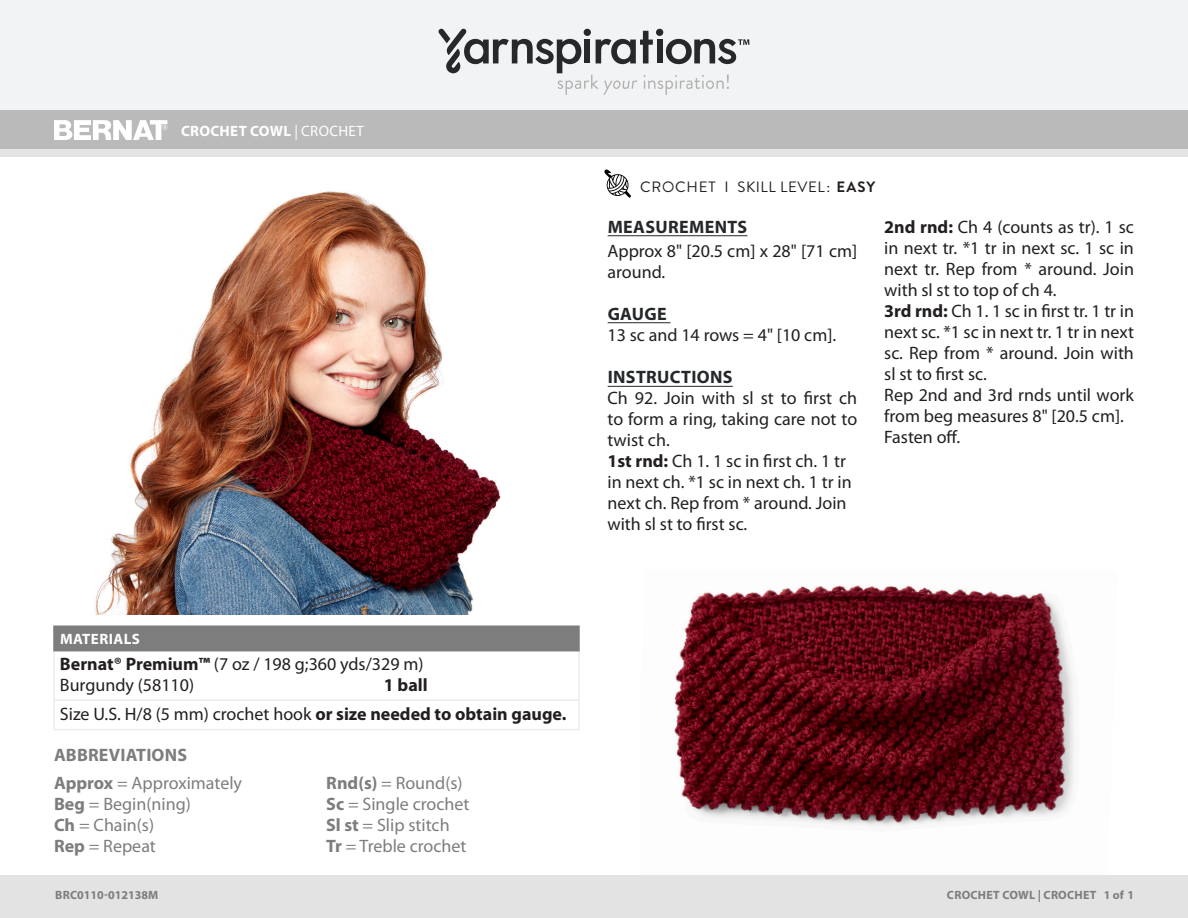
<style>
.page{position:relative;width:1188px;height:918px;background:#fff}
.page>*{position:absolute;margin:0;border:0;box-sizing:border-box;transform-origin:0 0}
.Head{font:18px/21px "Myriad Pro";color:#231f20}
.t1{font:18px "Myriad Pro";color:#7d7d7d}
.Head-2{font:700 18px "Myriad Pro";letter-spacing:.02em;color:#24282a}
.Body{font:18px "Myriad Pro";color:#231f20}
.Abbreviations_Head{font:700 18px "Myriad Pro";letter-spacing:.01em;color:#7d7d7d}
.t2{font:700 18px "Myriad Pro";color:#231f20}
.Skill_Level{font:15px "Brandon Grotesque";letter-spacing:.035em;color:#231f20}
.Pattern_Title{font:700 15px "Myriad Pro";letter-spacing:.02em;color:#fff}
.Materials_Head{font:700 15px "Myriad Pro";letter-spacing:.03em;color:#fff}
.t3{font:700 12px "Myriad Pro";letter-spacing:.015em;color:#7d7d7d}
.s1{font-weight:400}
.s2{font-weight:700}
</style>
<div class="page">
<div style="left:0;top:875px;width:1188px;height:43px;background:#e4e3e3"></div>
<div style="left:0;top:149px;width:1188px;height:9px;background:#e4e3e3"></div>
<div style="left:0;top:0;width:1188px;height:111px;background:#f2f3f4"></div>
<div style="left:0;top:111px;width:1188px;height:38px;background:#bbbaba"></div>
<div style="left:54px;top:626px;width:525px;height:25px;background:#7d7d7d"></div>
<hr style="left:53px;top:651px;width:2px;height:48px;background:#eaeced">
<hr style="left:578px;top:651px;width:2px;height:48px;background:#eaeced">
<hr style="left:53px;top:701px;width:2px;height:28px;background:#eaeced">
<hr style="left:53px;top:699px;width:527px;height:2px;background:#eaeced">
<hr style="left:578px;top:701px;width:2px;height:28px;background:#eaeced">
<hr style="left:53px;top:729px;width:527px;height:1px;background:#eaeced">
<hr style="left:53px;top:626px;width:527px;height:1px;background:#7d7d7d">
<hr style="left:53px;top:627px;width:2px;height:23px;background:#7d7d7d">
<hr style="left:578px;top:627px;width:2px;height:23px;background:#7d7d7d">
<hr style="left:53px;top:650px;width:527px;height:1px;background:#7d7d7d">
<svg style="left:604px;top:169px;width:27px;height:29px"></svg>
<svg style="left:54px;top:120px;width:113px;height:20px"></svg>
<svg style="left:438px;top:29px;width:311px;height:66px"></svg>
<hr style="left:608px;top:235px;width:139px;height:1px;background:#24282a">
<hr style="left:608px;top:322px;width:63px;height:1px;background:#24282a">
<hr style="left:608px;top:386px;width:125px;height:1px;background:#24282a">
<img style="left:95px;top:191px;width:406px;height:424px">
<img style="left:674px;top:585px;width:401px;height:242px">
<p class="Pattern_Title" style="left:181px;top:121px;width:184px">CROCHET COWL <span class="s1">| CROCHET</span></p>
<p class="Materials_Head" style="left:60px;top:629px;width:81px">MATERIALS</p>
<p class="Head" style="left:60px;top:653px;width:365px"><span class="s2">Bernat® Premium™</span> (7 oz / 198 g;360 yds/329 m)</p>
<p class="Head" style="left:60px;top:674px;width:136px">Burgundy (58110)</p>
<p class="t2" style="left:384px;top:673px;width:45px">1 ball</p>
<p class="Head" style="left:60px;top:703px;width:508px">Size U.S. H/8 (5 mm) crochet hook <span class="s2">or size needed to obtain gauge.</span></p>
<p class="Abbreviations_Head" style="left:54px;top:743px;width:135px">ABBREVIATIONS</p>
<p class="t1" style="left:54px;top:772px;width:190px"><span class="s2">Approx</span> = Approximately</p>
<p class="t1" style="left:54px;top:793px;width:138px"><span class="s2">Beg</span> = Begin(ning)</p>
<p class="t1" style="left:54px;top:814px;width:102px"><span class="s2">Ch</span> = Chain(s)</p>
<p class="t1" style="left:54px;top:835px;width:103px"><span class="s2">Rep</span> = Repeat</p>
<p class="t1" style="left:326px;top:772px;width:138px"><span class="s2">Rnd(s)</span> = Round(s)</p>
<p class="t1" style="left:326px;top:793px;width:145px"><span class="s2">Sc</span> = Single crochet</p>
<p class="t1" style="left:326px;top:814px;width:125px"><span class="s2">Sl st</span> = Slip stitch</p>
<p class="t1" style="left:326px;top:835px;width:142px"><span class="s2">Tr</span> = Treble crochet</p>
<p class="Skill_Level" style="left:640px;top:177px;width:237px">CROCHET I SKILL LEVEL: <span class="s2">EASY</span></p>
<p class="Head-2" style="left:608px;top:215px;width:141px">MEASUREMENTS</p>
<p class="Head" style="left:608px;top:240px;width:251px">Approx 8" [20.5 cm] x 28" [71 cm] around.</p>
<p class="Head-2" style="left:608px;top:302px;width:61px">GAUGE</p>
<p class="Body" style="left:608px;top:324px;width:230px">13 sc and 14 rows = 4" [10 cm].</p>
<p class="Head-2" style="left:608px;top:366px;width:126px">INSTRUCTIONS</p>
<p class="Head" style="left:608px;top:388px;width:251px;text-align:justify">Ch 92. Join with sl st to first ch to form a ring, taking care not to twist ch.</p>
<p class="Head" style="left:608px;top:451px;width:240px"><span class="s2">1st rnd:</span> Ch 1. 1 sc in first ch. 1 tr</p>
<p class="Head" style="left:608px;top:472px;width:246px">in next ch. *1 sc in next ch. 1 tr in</p>
<p class="Head" style="left:608px;top:493px;width:241px">next ch. Rep from * around. Join</p>
<p class="Head" style="left:608px;top:514px;width:141px">with sl st to first sc.</p>
<p class="Head" style="left:884px;top:216px;width:251px;text-align:justify"><span class="s2">2nd rnd:</span> Ch 4 (counts as tr). 1 sc in next tr. *1 tr in next sc. 1 sc in next tr. Rep from * around. Join with sl st to top of ch 4.</p>
<p class="Head" style="left:884px;top:300px;width:251px"><span class="s2">3rd rnd:</span> Ch 1. 1 sc in first tr. 1 tr in</p>
<p class="Head" style="left:884px;top:321px;width:251px">next sc. *1 sc in next tr. 1 tr in next</p>
<p class="Head" style="left:884px;top:342px;width:251px">sc. Rep from * around. Join with sl st to first sc.</p>
<p class="Head" style="left:884px;top:384px;width:251px">Rep 2nd and 3rd rnds until work from beg measures 8" [20.5 cm].</p>
<p class="Head" style="left:884px;top:426px;width:77px">Fasten off.</p>
<p class="t3" style="left:55px;top:887px;width:105px">BRC0110-012138M</p>
<p class="t3" style="left:947px;top:887px;width:189px">CROCHET COWL | CROCHET 1 of 1</p>
</div>
